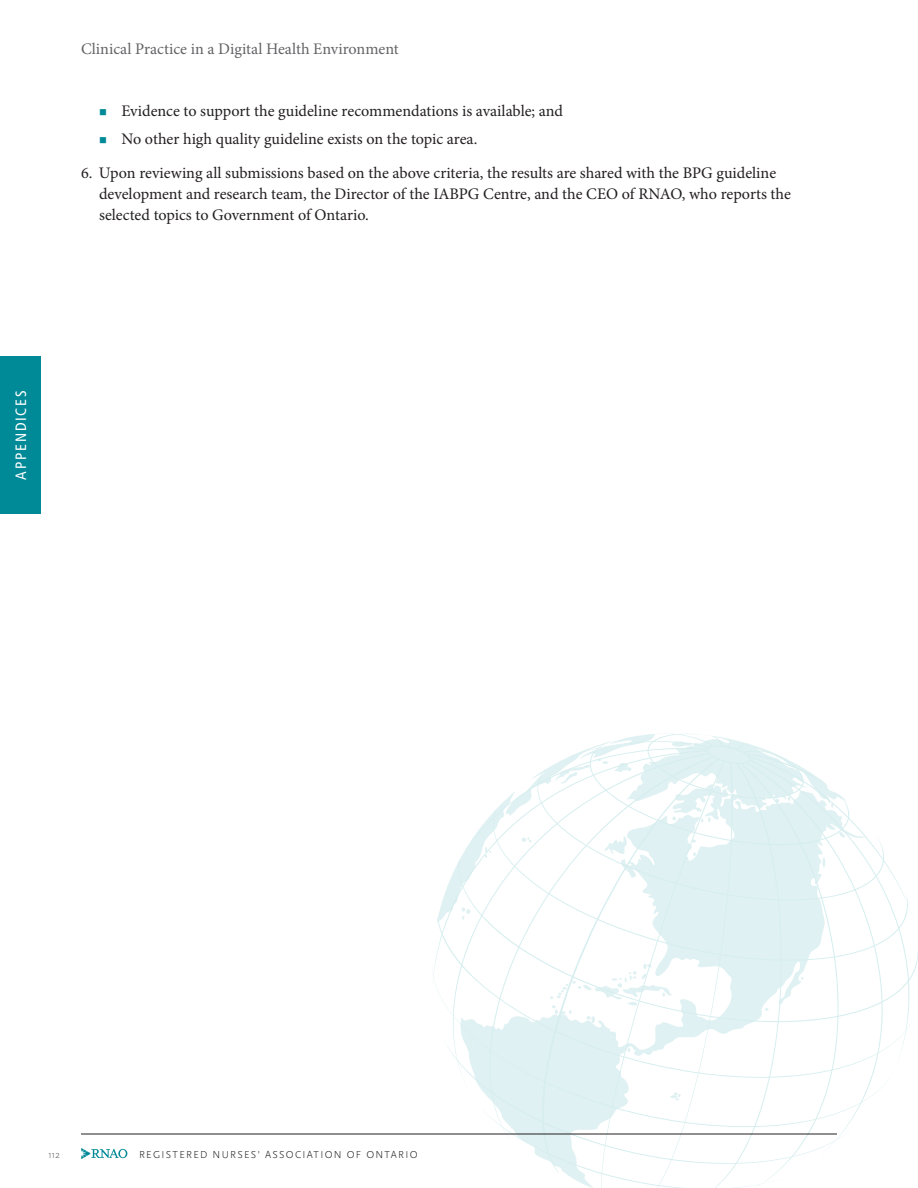
<style>
.page{position:relative;width:918px;height:1188px;background:#fff}
.page>*{position:absolute;margin:0;border:0;box-sizing:border-box;transform-origin:0 0}
.MAIN_AREA___tabs{font:16.2px/21px "Minion Pro";color:#231f20}
.MAIN_AREA___tabs_2{font:16.2px "Minion Pro";color:#231f20}
.t1{font:16.2px "Minion Pro";color:#636366}
.t2{font:condensed 15px "Frutiger LT Std";letter-spacing:.12em;color:#fff}
.t3{font:300 10.5px "Scala Sans OT";letter-spacing:.12em;color:#231f20}
.t4{font:300 10.5px "Scala Sans OT";color:#636366}
.s1{color:#008996}
</style>
<div class="page">
<svg style="left:81px;top:1148px;width:46px;height:11px"></svg>
<div style="left:0;top:356px;width:41px;height:157px;background:#008996"></div>
<svg style="left:432px;top:733px;width:486px;height:455px"></svg>
<hr style="left:81px;top:1134px;width:756px;height:1px;background:#231f20">
<p class="t1" style="left:81px;top:38px;width:319px">Clinical Practice in a Digital Health Environment</p>
<p class="MAIN_AREA___tabs_2" style="left:99px;top:100px;width:466px"><span class="s1">■</span> Evidence to support the guideline recommendations is available; and</p>
<p class="MAIN_AREA___tabs_2" style="left:99px;top:128px;width:380px"><span class="s1">■</span> No other high quality guideline exists on the topic area.</p>
<p class="MAIN_AREA___tabs" style="left:99px;top:163px;width:694px;text-indent:-18px">6. Upon reviewing all submissions based on the above criteria, the results are shared with the BPG guideline development and research team, the Director of the IABPG Centre, and the CEO of RNAO, who reports the selected topics to Government of Ontario.</p>
<p class="t2" style="left:12px;top:480px;width:91px;rotate:-90deg">APPENDICES</p>
<p class="t4" style="left:48px;top:1148px;width:14px">112</p>
<p class="t3" style="left:139px;top:1148px;width:280px">REGISTERED NURSES’ ASSOCIATION OF ONTARIO</p>
</div>
